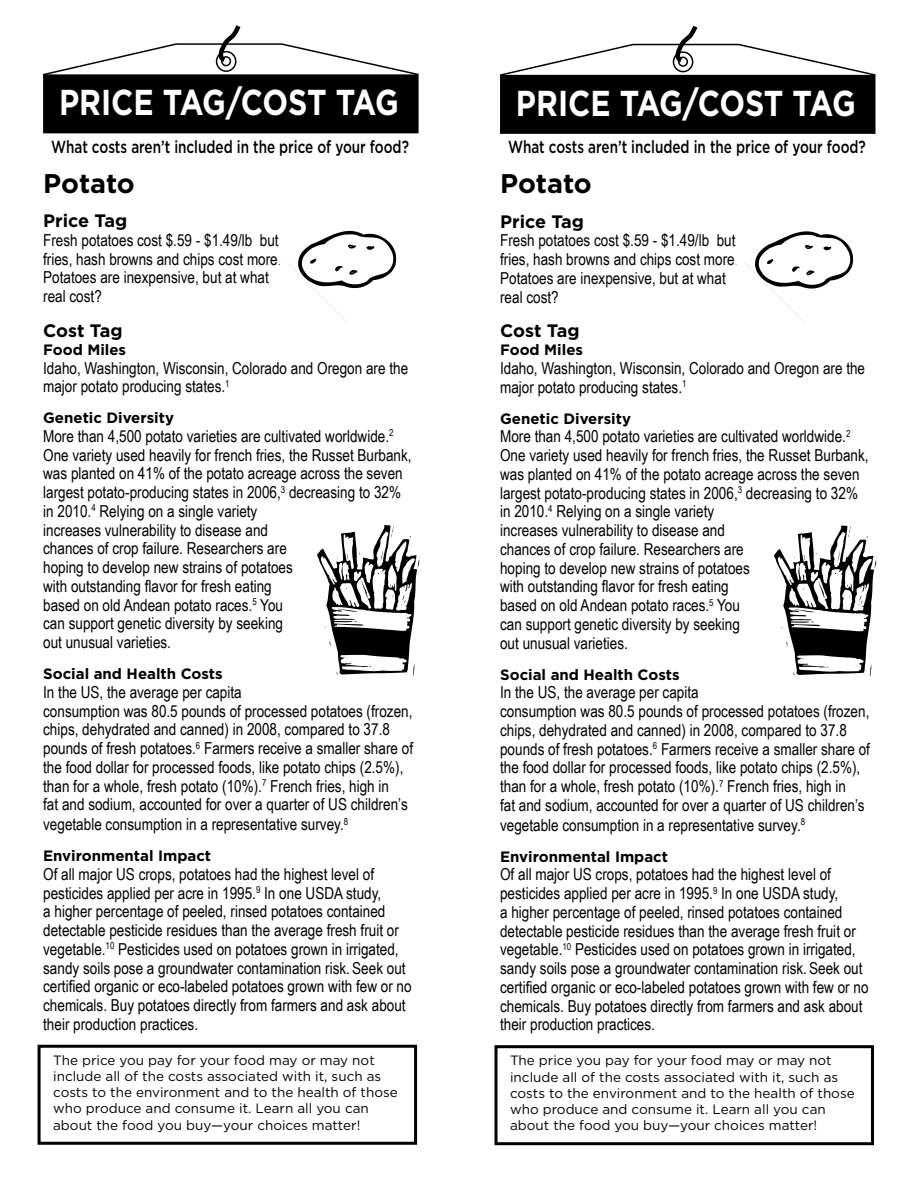
<style>
.page{position:relative;width:918px;height:1188px;background:#fff}
.page>*{position:absolute;margin:0;border:0;box-sizing:border-box;transform-origin:0 0}
.t1{font:700 36px "Gotham";letter-spacing:-.015em;color:#fff;scale:.84 1}
.t2{font:700 27px "Gotham";letter-spacing:-.005em;color:#000}
.t3{font:700 18px "Gotham";color:#000}
.t4{font:500 17.55px "Gotham";color:#000;scale:.77 1}
.t5{font:16.5px/18.8px "Arial Narrow";color:#000}
.t6{font:700 15px "Gotham";color:#000}
.t7{font:13.5px/16.2px "Gotham";color:#000}
</style>
<div class="page">
<div style="left:44px;top:75px;width:374px;height:58px;background:#000"></div>
<svg style="left:43px;top:25px;width:376px;height:51px"></svg>
<div style="left:38px;top:1045px;width:379px;height:100px;border:3px solid #000"></div>
<svg style="left:317px;top:525px;width:103px;height:151px"></svg>
<svg style="left:287px;top:230px;width:110px;height:93px"></svg>
<div style="left:501px;top:76px;width:374px;height:57px;background:#000"></div>
<div style="left:500px;top:75px;width:376px;height:59px;border:2px solid #000"></div>
<svg style="left:500px;top:26px;width:376px;height:51px"></svg>
<div style="left:495px;top:1045px;width:379px;height:100px;border:3px solid #000"></div>
<svg style="left:774px;top:526px;width:103px;height:150px"></svg>
<svg style="left:744px;top:231px;width:109px;height:92px"></svg>
<h1 class="t1" style="left:59px;top:79px;width:406px">PRICE TAG/COST TAG</h1>
<p class="t4" style="left:51px;top:135px;width:466px">What costs aren’t included in the price of your food?</p>
<h2 class="t2" style="left:43px;top:165px;width:93px">Potato</h2>
<p class="t3" style="left:43px;top:209px;width:86px">Price Tag</p>
<p class="t5" style="left:43px;top:230px;width:240px">Fresh potatoes cost $.59 - $1.49/lb but fries, hash browns and chips cost more.<br>Potatoes are inexpensive, but at what real cost?</p>
<p class="t3" style="left:43px;top:318px;width:81px">Cost Tag</p>
<p class="t6" style="left:43px;top:340px;width:84px">Food Miles</p>
<p class="t5" style="left:43px;top:358px;width:367px">Idaho, Washington, Wisconsin, Colorado and Oregon are the major potato producing states.<sup>1</sup></p>
<p class="t6" style="left:43px;top:408px;width:132px">Genetic Diversity</p>
<p class="t5" style="left:43px;top:426px;width:370px">More than 4,500 potato varieties are cultivated worldwide.<sup>2<br></sup>One variety used heavily for french fries, the Russet Burbank, was planted on 41% of the potato acreage across the seven largest potato-producing states in 2006,<sup>3</sup> decreasing to 32% in 2010.<sup>4</sup> Relying on a single variety<br>increases vulnerability to disease and<br>chances of crop failure. Researchers are<br>hoping to develop new strains of potatoes<br>with outstanding flavor for fresh eating<br>based on old Andean potato races.<sup>5</sup> You<br>can support genetic diversity by seeking<br>out unusual varieties.</p>
<p class="t6" style="left:43px;top:664px;width:181px">Social and Health Costs</p>
<p class="t5" style="left:43px;top:682px;width:371px">In the US, the average per capita<br>consumption was 80.5 pounds of processed potatoes (frozen, chips, dehydrated and canned) in 2008, compared to 37.8 pounds of fresh potatoes.<sup>6</sup> Farmers receive a smaller share of the food dollar for processed foods, like potato chips (2.5%), than for a whole, fresh potato (10%).<sup>7</sup> French fries, high in<br>fat and sodium, accounted for over a quarter of US children’s vegetable consumption in a representative survey.<sup>8</sup></p>
<p class="t6" style="left:43px;top:846px;width:169px">Environmental Impact</p>
<p class="t5" style="left:43px;top:864px;width:370px">Of all major US crops, potatoes had the highest level of pesticides applied per acre in 1995.<sup>9</sup> In one USDA study,<br>a higher percentage of peeled, rinsed potatoes contained detectable pesticide residues than the average fresh fruit or vegetable.<sup>10</sup> Pesticides used on potatoes grown in irrigated, sandy soils pose a groundwater contamination risk.Seek out certified organic or eco-labeled potatoes grown with few or no chemicals. Buy potatoes directly from farmers and ask about their production practices.</p>
<p class="t7" style="left:53px;top:1052px;width:346px">The price you pay for your food may or may not include all of the costs associated with it, such as costs to the environment and to the health of those who produce and consume it. Learn all you can about the food you buy—your choices matter!</p>
<h1 class="t1" style="left:516px;top:79px;width:406px">PRICE TAG/COST TAG</h1>
<p class="t4" style="left:508px;top:136px;width:466px">What costs aren’t included in the price of your food?</p>
<h2 class="t2" style="left:500px;top:166px;width:93px">Potato</h2>
<p class="t3" style="left:500px;top:209px;width:86px">Price Tag</p>
<p class="t5" style="left:500px;top:231px;width:240px">Fresh potatoes cost $.59 - $1.49/lb but fries, hash browns and chips cost more.<br>Potatoes are inexpensive, but at what real cost?</p>
<p class="t3" style="left:500px;top:319px;width:81px">Cost Tag</p>
<p class="t6" style="left:500px;top:340px;width:84px">Food Miles</p>
<p class="t5" style="left:500px;top:358px;width:367px">Idaho, Washington, Wisconsin, Colorado and Oregon are the major potato producing states.<sup>1</sup></p>
<p class="t6" style="left:500px;top:408px;width:132px">Genetic Diversity</p>
<p class="t5" style="left:500px;top:427px;width:370px">More than 4,500 potato varieties are cultivated worldwide.<sup>2<br></sup>One variety used heavily for french fries, the Russet Burbank, was planted on 41% of the potato acreage across the seven largest potato-producing states in 2006,<sup>3</sup> decreasing to 32% in 2010.<sup>4</sup> Relying on a single variety<br>increases vulnerability to disease and<br>chances of crop failure. Researchers are<br>hoping to develop new strains of potatoes<br>with outstanding flavor for fresh eating<br>based on old Andean potato races.<sup>5</sup> You<br>can support genetic diversity by seeking<br>out unusual varieties.</p>
<p class="t6" style="left:500px;top:664px;width:181px">Social and Health Costs</p>
<p class="t5" style="left:500px;top:683px;width:371px">In the US, the average per capita<br>consumption was 80.5 pounds of processed potatoes (frozen, chips, dehydrated and canned) in 2008, compared to 37.8 pounds of fresh potatoes.<sup>6</sup> Farmers receive a smaller share of the food dollar for processed foods, like potato chips (2.5%), than for a whole, fresh potato (10%).<sup>7</sup> French fries, high in<br>fat and sodium, accounted for over a quarter of US children’s vegetable consumption in a representative survey.<sup>8</sup></p>
<p class="t6" style="left:500px;top:846px;width:169px">Environmental Impact</p>
<p class="t5" style="left:500px;top:865px;width:370px">Of all major US crops, potatoes had the highest level of pesticides applied per acre in 1995.<sup>9</sup> In one USDA study,<br>a higher percentage of peeled, rinsed potatoes contained detectable pesticide residues than the average fresh fruit or vegetable.<sup>10</sup> Pesticides used on potatoes grown in irrigated, sandy soils pose a groundwater contamination risk.Seek out certified organic or eco-labeled potatoes grown with few or no chemicals. Buy potatoes directly from farmers and ask about their production practices.</p>
<p class="t7" style="left:510px;top:1052px;width:346px">The price you pay for your food may or may not include all of the costs associated with it, such as costs to the environment and to the health of those who produce and consume it. Learn all you can about the food you buy—your choices matter!</p>
</div>
